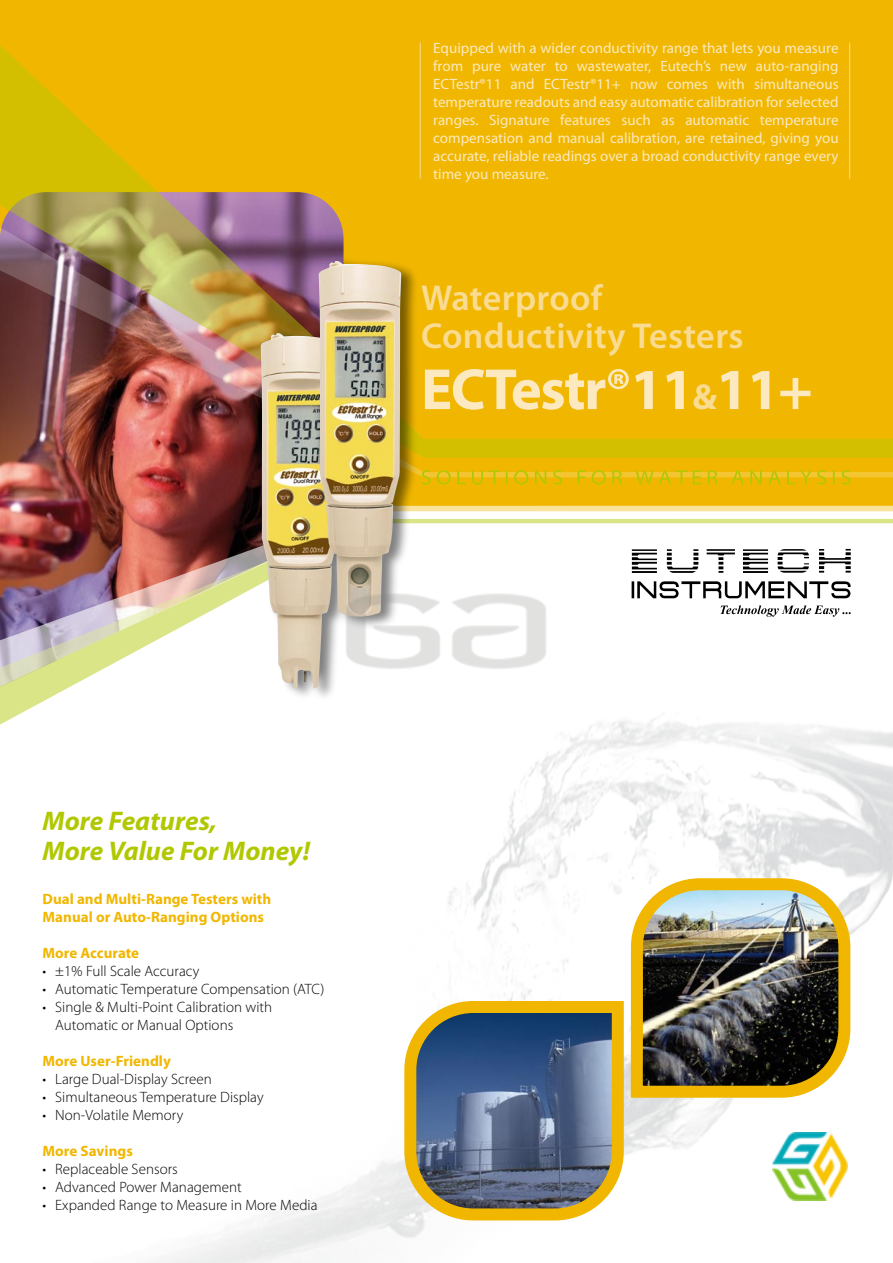
<style>
.page{position:relative;width:893px;height:1263px;background:#fff}
.page>*{position:absolute;margin:0;border:0;box-sizing:border-box;transform-origin:0 0}
.t1{font:700 58.5px "Myriad Pro";letter-spacing:-.025em;color:#fce9c0}
.t2{font:600 36.15px/37.7px "Myriad Pro";letter-spacing:.01em;color:#fadb92}
.t3{font:italic 700 27px/30px "Myriad Pro";color:#b1c800}
.t4{font:15px/18px "Myriad Pro";color:#fce9c0;text-align:justify}
.t5{font:300 15px/18px "Myriad Pro";color:#000}
.t6{font:700 15px/18px "Myriad Pro";color:#f1b700}
.s1{font-size:36.15px;color:#fadb92}
</style>
<div class="page">
<div style="left:0;top:0;width:893px;height:506px;background:#f1b700"></div>
<img style="left:0;top:477px;width:258px;height:29px">
<img style="left:155px;top:731px;width:738px;height:532px">
<svg style="left:0;top:34px;width:893px;height:186px;background:#eab506"></svg>
<img style="left:0;top:220px;width:893px;height:257px">
<svg style="left:0;top:693px;width:861px;height:38px"></svg>
<svg style="left:0;top:506px;width:893px;height:187px"></svg>
<img style="left:628px;top:546px;width:226px;height:72px">
<svg style="left:398px;top:995px;width:232px;height:231px;background:#828882"></svg>
<img style="left:625px;top:872px;width:231px;height:232px">
<svg style="left:422px;top:470px;width:428px;height:14px;background:#e3be0f"></svg>
<hr style="left:420px;top:43px;width:1px;height:136px;background:#fadb92">
<hr style="left:849px;top:43px;width:1px;height:136px;background:#fadb92">
<div style="left:258px;top:327px;width:101px;height:376px;background:#000;opacity:.5"></div>
<img style="left:261px;top:333px;width:79px;height:356px">
<div style="left:316px;top:255px;width:105px;height:377px;background:#000;opacity:.5"></div>
<img style="left:319px;top:261px;width:83px;height:356px">
<img style="left:345px;top:592px;width:201px;height:77px">
<img style="left:772px;top:1133px;width:76px;height:67px">
<p class="t4" style="left:433px;top:39px;width:407px">Equipped with a wider conductivity range that lets you measure from pure water to wastewater, Eutech’s new auto-ranging ECTestr®11 and ECTestr®11+ now comes with simultaneous temperature readouts and easy automatic calibration for selected ranges. Signature features such as automatic temperature compensation and manual calibration, are retained, giving you accurate, reliable readings over a broad conductivity range every time you measure.</p>
<h2 class="t2" style="left:421px;top:278px;width:324px">Waterproof<br>Conductivity Testers</h2>
<h1 class="t1" style="left:421px;top:351px;width:393px">ECTestr®11<span class="s1">&amp;</span>11+</h1>
<h3 class="t3" style="left:43px;top:805px;width:269px">More Features,<br>More Value For Money!</h3>
<p class="t6" style="left:43px;top:889px;width:230px">Dual and Multi-Range Testers with<br>Manual or Auto-Ranging Options</p>
<p class="t6" style="left:43px;top:943px;width:98px">More Accurate</p>
<p class="t5" style="left:43px;top:962px;width:159px">• ±1% Full Scale Accuracy</p>
<p class="t5" style="left:43px;top:980px;width:283px">• Automatic Temperature Compensation (ATC)</p>
<p class="t5" style="left:55px;top:998px;width:218px;text-indent:-13px">• Single &amp; Multi-Point Calibration with<br>Automatic or Manual Options</p>
<p class="t6" style="left:43px;top:1051px;width:130px">More User-Friendly</p>
<p class="t5" style="left:43px;top:1070px;width:171px">• Large Dual-Display Screen</p>
<p class="t5" style="left:43px;top:1088px;width:223px">• Simultaneous Temperature Display</p>
<p class="t5" style="left:43px;top:1106px;width:142px">• Non-Volatile Memory</p>
<p class="t6" style="left:43px;top:1141px;width:92px">More Savings</p>
<p class="t5" style="left:43px;top:1160px;width:137px">• Replaceable Sensors</p>
<p class="t5" style="left:43px;top:1178px;width:201px">• Advanced Power Management</p>
<p class="t5" style="left:43px;top:1196px;width:276px">• Expanded Range to Measure in More Media</p>
</div>
